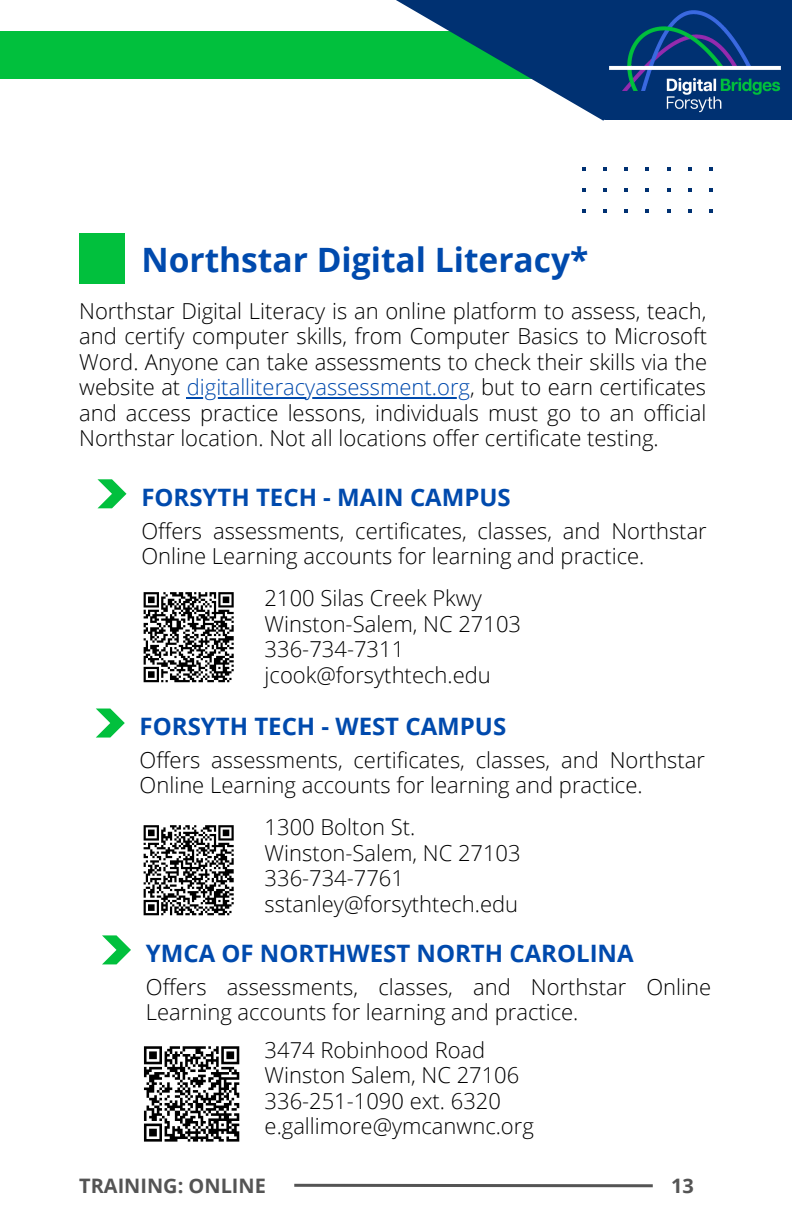
<style>
.page{position:relative;width:792px;height:1224px;background:#fff}
.page>*{position:absolute;margin:0;border:0;box-sizing:border-box;transform-origin:0 0}
.t1{font:700 33.6px "Open Sans";color:#004aad}
.t2{font:700 24px "Open Sans";color:#004aad}
.t3{font:300 22px/25.6px "Open Sans";color:#000}
.t4{font:700 20px "Open Sans";color:#545454}
.s1{color:#004aad}
</style>
<div class="page">
<svg style="left:582px;top:209px;width:3px;height:4px"></svg>
<svg style="left:603px;top:167px;width:4px;height:3px"></svg>
<svg style="left:603px;top:188px;width:4px;height:3px"></svg>
<svg style="left:603px;top:209px;width:4px;height:4px"></svg>
<svg style="left:625px;top:209px;width:3px;height:4px"></svg>
<svg style="left:646px;top:209px;width:3px;height:4px"></svg>
<svg style="left:667px;top:209px;width:3px;height:4px"></svg>
<svg style="left:688px;top:209px;width:3px;height:4px"></svg>
<svg style="left:709px;top:167px;width:4px;height:3px"></svg>
<svg style="left:709px;top:188px;width:4px;height:3px"></svg>
<svg style="left:709px;top:209px;width:4px;height:4px"></svg>
<div style="left:79px;top:233px;width:46px;height:50px;background:#01c03d"></div>
<hr style="left:294px;top:1184px;width:359px;height:3px;background:#545454">
<svg style="left:102px;top:935px;width:29px;height:29px"></svg>
<svg style="left:97px;top:479px;width:30px;height:29px"></svg>
<svg style="left:143px;top:592px;width:91px;height:91px"></svg>
<svg style="left:143px;top:1046px;width:97px;height:96px"></svg>
<svg style="left:143px;top:825px;width:91px;height:91px"></svg>
<svg style="left:96px;top:709px;width:29px;height:29px"></svg>
<hr style="left:187px;top:397px;width:283px;height:1px;background:#004aad">
<div style="left:0;top:32px;width:621px;height:47px;background:#01c03d"></div>
<svg style="left:396px;top:0;width:208px;height:121px"></svg>
<div style="left:604px;top:0;width:188px;height:120px;background:#003172"></div>
<img style="left:603px;top:5px;width:178px;height:111px">
<p class="t1" style="left:141px;top:236px;width:449px">Northstar Digital Literacy*</p>
<p class="t3" style="left:79px;top:297px;width:629px;text-align:justify">Northstar Digital Literacy is an online platform to assess, teach, and certify computer skills, from Computer Basics to Microsoft Word. Anyone can take assessments to check their skills via the website at <span class="s1">digitalliteracyassessment.org</span>, but to earn certificates and access practice lessons, individuals must go to an official Northstar location. Not all locations offer certificate testing.</p>
<p class="t2" style="left:141px;top:481px;width:371px">FORSYTH TECH - MAIN CAMPUS</p>
<p class="t3" style="left:141px;top:517px;width:567px">Offers assessments, certificates, classes, and Northstar<br>Online Learning accounts for learning and practice.</p>
<p class="t3" style="left:265px;top:585px;width:219px">2100 Silas Creek Pkwy</p>
<p class="t3" style="left:265px;top:610px;width:258px">Winston-Salem, NC 27103</p>
<p class="t3" style="left:265px;top:636px;width:141px">336-734-7311</p>
<p class="t3" style="left:265px;top:661px;width:228px">jcook@forsythtech.edu</p>
<p class="t2" style="left:140px;top:710px;width:368px">FORSYTH TECH - WEST CAMPUS</p>
<p class="t3" style="left:140px;top:746px;width:567px">Offers assessments, certificates, classes, and Northstar<br>Online Learning accounts for learning and practice.</p>
<p class="t3" style="left:265px;top:814px;width:152px">1300 Bolton St.</p>
<p class="t3" style="left:265px;top:839px;width:257px">Winston-Salem, NC 27103</p>
<p class="t3" style="left:265px;top:865px;width:141px">336-734-7761</p>
<p class="t3" style="left:265px;top:890px;width:255px">sstanley@forsythtech.edu</p>
<p class="t2" style="left:146px;top:937px;width:489px">YMCA OF NORTHWEST NORTH CAROLINA</p>
<p class="t3" style="left:146px;top:973px;width:567px">Offers assessments, classes, and Northstar Online<br>Learning accounts for learning and practice.</p>
<p class="t3" style="left:265px;top:1036px;width:222px">3474 Robinhood Road</p>
<p class="t3" style="left:265px;top:1062px;width:256px">Winston Salem, NC 27106</p>
<p class="t3" style="left:265px;top:1087px;width:238px">336-251-1090 ext. 6320</p>
<p class="t3" style="left:265px;top:1113px;width:271px">e.gallimore@ymcanwnc.org</p>
<p class="t4" style="left:79px;top:1171px;width:188px">TRAINING: ONLINE</p>
<p class="t4" style="left:671px;top:1171px;width:24px">13</p>
</div>
